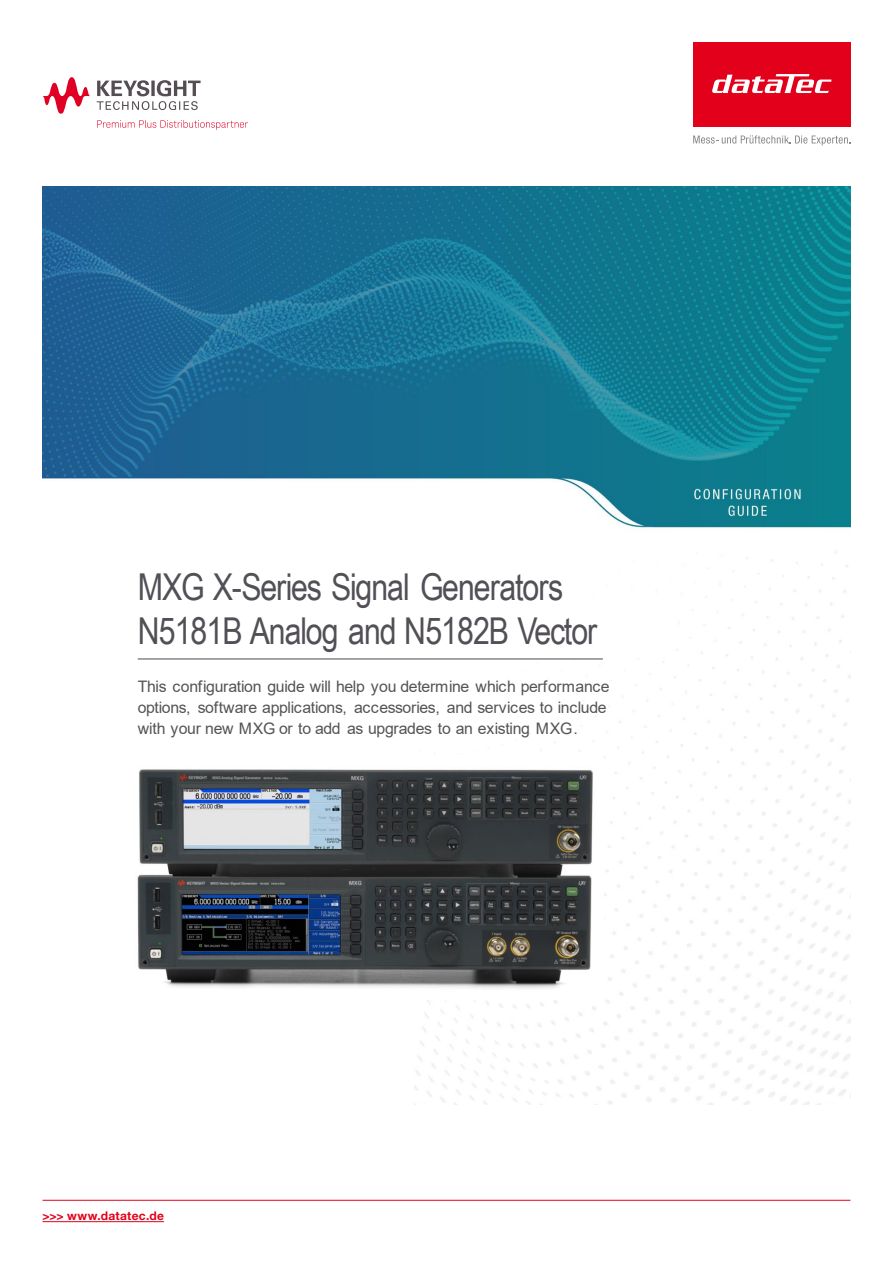
<style>
.page{position:relative;width:893px;height:1263px;background:#fff}
.page>*{position:absolute;margin:0;border:0;box-sizing:border-box;transform-origin:0 0}
.t1{font:37.05px/43.3px "Arial Narrow";letter-spacing:-.025em;color:#524f56}
.t2{font:15.9px/20.5px "Arial";letter-spacing:-.025em;color:#545454}
.t3{font:700 12px "Helvetica Neue LT Pro";letter-spacing:.025em;color:#e2001a}
</style>
<div class="page">
<div style="left:693px;top:43px;width:157px;height:84px;background:#e2001a"></div>
<svg style="left:693px;top:135px;width:157px;height:10px"></svg>
<svg style="left:712px;top:74px;width:119px;height:19px"></svg>
<hr style="left:43px;top:1221px;width:121px;height:1px;background:#e2001a">
<hr style="left:43px;top:1200px;width:807px;height:1px;background:#e2001a">
<svg style="left:97px;top:120px;width:151px;height:10px"></svg>
<svg style="left:97px;top:80px;width:104px;height:30px"></svg>
<svg style="left:43px;top:77px;width:47px;height:37px"></svg>
<img style="left:43px;top:186px;width:807px;height:918px">
<div style="left:43px;top:600px;width:630px;height:57px;background:#fff"></div>
<hr style="left:138px;top:658px;width:465px;height:1px;background:#545454">
<img style="left:128px;top:756px;width:475px;height:243px">
<h1 class="t1" style="left:138px;top:564px;width:461px">MXG X-Series Signal Generators<br>N5181B Analog and N5182B Vector</h1>
<p class="t2" style="left:138px;top:676px;width:474px">This configuration guide will help you determine which performance options, software applications, accessories, and services to include with your new MXG or to add as upgrades to an existing MXG.</p>
<p class="t3" style="left:43px;top:1209px;width:123px">&gt;&gt;&gt; www.datatec.de</p>
</div>
